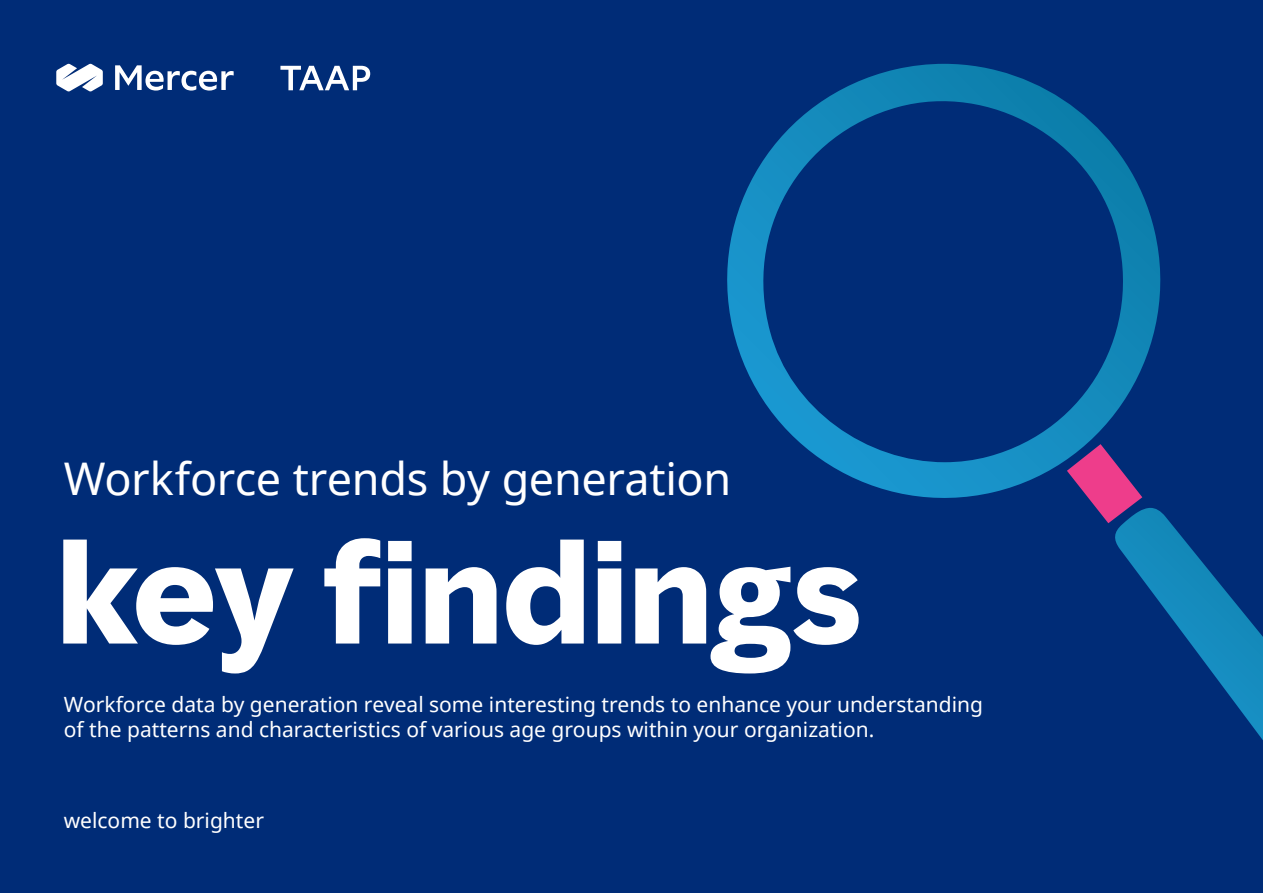
<style>
.page{position:relative;width:1263px;height:893px;background:#002c77}
.page>*{position:absolute;margin:0;border:0;box-sizing:border-box;transform-origin:0 0}
.t1{font:700 135px "MMC Display";color:#fff}
.t2{font:45px "Noto Sans";letter-spacing:-.01em;color:#fff}
.t3{font:21px/25.2px "Noto Sans";color:#fff}
</style>
<div class="page">
<svg style="left:727px;top:64px;width:434px;height:434px"></svg>
<svg style="left:1067px;top:444px;width:196px;height:296px"></svg>
<svg style="left:115px;top:65px;width:119px;height:26px"></svg>
<svg style="left:56px;top:64px;width:47px;height:27px"></svg>
<svg style="left:280px;top:66px;width:90px;height:24px"></svg>
<h2 class="t2" style="left:64px;top:448px;width:669px">Workforce trends by generation</h2>
<h1 class="t1" style="left:56px;top:504px;width:807px">key findings</h1>
<p class="t3" style="left:64px;top:692px;width:921px">Workforce data by generation reveal some interesting trends to enhance your understanding of the patterns and characteristics of various age groups within your organization.</p>
<p class="t3" style="left:64px;top:808px;width:202px">welcome to brighter</p>
</div>
